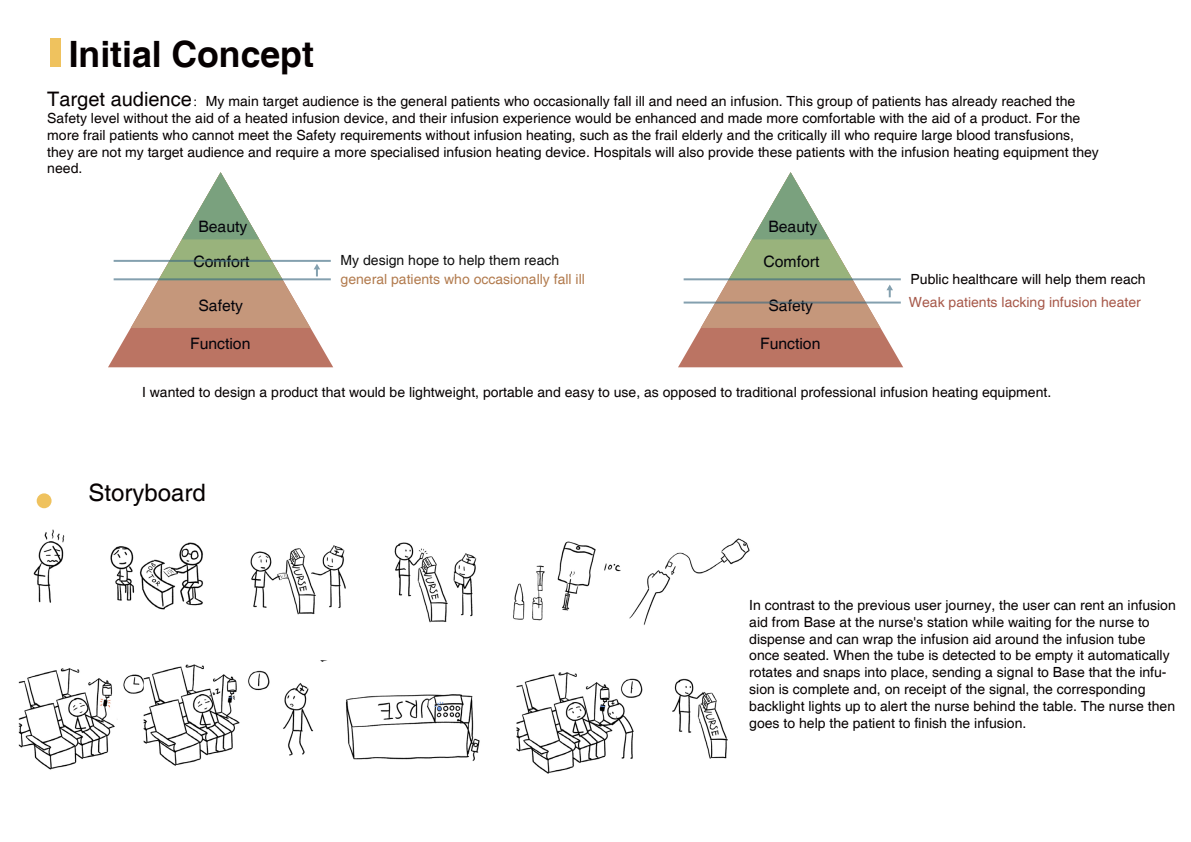
<style>
.page{position:relative;width:1191px;height:842px;background:#fff}
.page>*{position:absolute;margin:0;border:0;box-sizing:border-box;transform-origin:0 0}
.t1{font:700 36.3px "Helvetica";color:#060001}
.t2{font:24px "Helvetica";color:#060001}
.t3{font:15.7px/34.4px "Helvetica";color:#04040b;text-align:center}
.t4{font:14px/16.8px "Helvetica";color:#060001}
.t5{font:14px "Helvetica";color:#b27b4e}
.t6{font:14px "Helvetica";color:#a7594a}
.t7{font:14px "Helvetica";color:#0f0f0f}
.s1{font-size:20px}
.s2{font-family:"Adobe Song Std";font-weight:300}
</style>
<div class="page">
<svg style="left:108px;top:259px;width:225px;height:108px;fill:#bb7463"></svg>
<hr style="left:114px;top:278px;width:217px;height:2px;background:#3b6980">
<hr style="left:114px;top:260px;width:217px;height:2px;background:#3b6980">
<svg style="left:678px;top:278px;width:225px;height:89px;fill:#bb7463"></svg>
<svg style="left:700px;top:172px;width:180px;height:156px"></svg>
<hr style="left:683px;top:278px;width:217px;height:2px;background:#3b6980">
<hr style="left:683px;top:302px;width:217px;height:2px;background:#3b6980">
<svg style="left:131px;top:172px;width:189px;height:156px"></svg>
<svg style="left:886px;top:285px;width:7px;height:12px"></svg>
<div style="left:50px;top:39px;width:11px;height:28px;background:#efc25e"></div>
<img style="left:18px;top:660px;width:710px;height:114px">
<img style="left:33px;top:529px;width:717px;height:96px">
<div style="left:37px;top:493px;width:15px;height:15px;background:#efc25e;border-radius:50%"></div>
<h1 class="t1" style="left:69px;top:32px;width:246px">Initial Concept</h1>
<p class="t4" style="left:47px;top:93px;width:1053px"><span class="s1">Target audience</span><span class="s2">：</span>My main target audience is the general patients who occasionally fall ill and need an infusion. This group of patients has already reached the Safety level without the aid of a heated infusion device, and their infusion experience would be enhanced and made more comfortable with the aid of a product. For the more frail patients who cannot meet the Safety requirements without infusion heating, such as the frail elderly and the critically ill who require large blood transfusions, they are not my target audience and require a more specialised infusion heating device. Hospitals will also provide these patients with the infusion heating equipment they need.</p>
<p class="t3" style="left:193px;top:210px;width:57px">Beauty<br>Comfort</p>
<p class="t7" style="left:340px;top:252px;width:220px">My design hope to help them reach</p>
<p class="t3" style="left:763px;top:210px;width:57px">Beauty<br>Comfort</p>
<p class="t3" style="left:198px;top:289px;width:46px">Safety</p>
<p class="t5" style="left:340px;top:271px;width:246px">general patients who occasionally fall ill</p>
<p class="t3" style="left:768px;top:289px;width:46px">Safety</p>
<p class="t4" style="left:910px;top:271px;width:236px">Public healthcare will help them reach</p>
<p class="t6" style="left:909px;top:294px;width:233px">Weak patients lacking infusion heater</p>
<p class="t3" style="left:190px;top:326px;width:62px">Function</p>
<p class="t3" style="left:760px;top:326px;width:62px">Function</p>
<p class="t4" style="left:142px;top:384px;width:910px">I wanted to design a product that would be lightweight, portable and easy to use, as opposed to traditional professional infusion heating equipment.</p>
<h2 class="t2" style="left:88px;top:478px;width:119px">Storyboard</h2>
<p class="t4" style="left:749px;top:597px;width:428px">In contrast to the previous user journey, the user can rent an infusion aid from Base at the nurse's station while waiting for the nurse to dispense and can wrap the infusion aid around the infusion tube once seated. When the tube is detected to be empty it automatically rotates and snaps into place, sending a signal to Base that the infu&shy;sion is complete and, on receipt of the signal, the corresponding backlight lights up to alert the nurse behind the table. The nurse then goes to help the patient to finish the infusion.</p>
</div>
